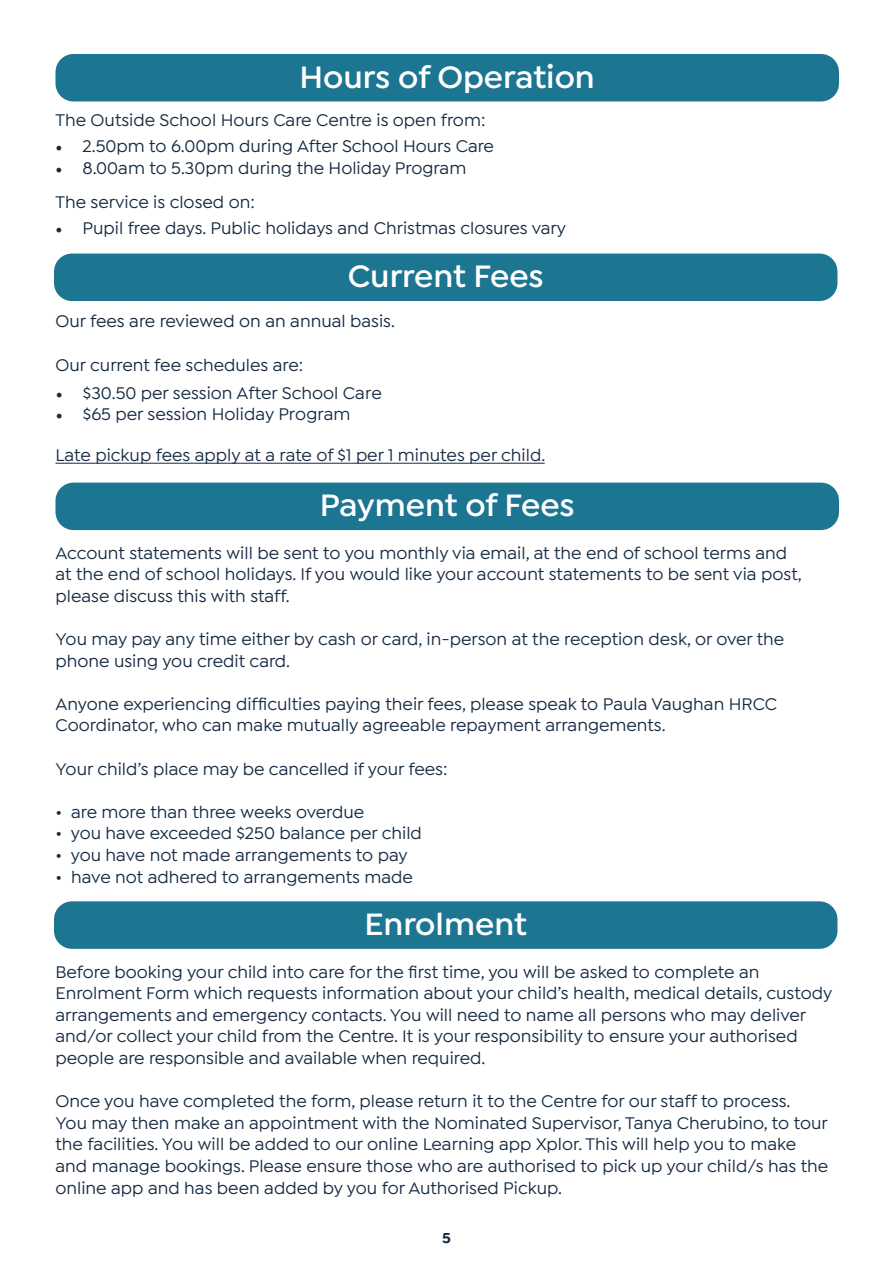
<style>
.page{position:relative;width:893px;height:1263px;background:#fff}
.page>*{position:absolute;margin:0;border:0;box-sizing:border-box;transform-origin:0 0}
.t1{font:600 33px "Isidora Sans";color:#fff}
.t2{font:500 18px/21.6px "Isidora Sans";color:#162b42}
.t3{font:700 15px "Isidora Sans";color:#162b42}
.s1{font-family:"Minion Pro";font-weight:400}
</style>
<div class="page">
<div style="left:56px;top:54px;width:783px;height:47px;background:#1c7591;border-radius:18px"></div>
<div style="left:54px;top:254px;width:783px;height:47px;background:#1c7591;border-radius:18px"></div>
<hr style="left:56px;top:463px;width:489px;height:1px;background:#162b42">
<div style="left:56px;top:483px;width:783px;height:47px;background:#1c7591;border-radius:18px"></div>
<div style="left:54px;top:901px;width:783px;height:48px;background:#1c7591;border-radius:18px"></div>
<p class="t1" style="left:300px;top:57px;width:297px">Hours of Operation</p>
<p class="t2" style="left:56px;top:110px;width:431px">The Outside School Hours Care Centre is open from:</p>
<p class="t2" style="left:56px;top:136px;width:440px"><span class="s1">•</span> 2.50pm to 6.00pm during After School Hours Care</p>
<p class="t2" style="left:56px;top:157px;width:412px"><span class="s1">•</span> 8.00am to 5.30pm during the Holiday Program</p>
<p class="t2" style="left:56px;top:191px;width:201px">The service is closed on:</p>
<p class="t2" style="left:56px;top:217px;width:512px"><span class="s1">•</span> Pupil free days. Public holidays and Christmas closures vary</p>
<p class="t1" style="left:348px;top:257px;width:198px">Current Fees</p>
<p class="t2" style="left:56px;top:311px;width:341px">Our fees are reviewed on an annual basis.</p>
<p class="t2" style="left:56px;top:354px;width:249px">Our current fee schedules are:</p>
<p class="t2" style="left:56px;top:382px;width:327px"><span class="s1">•</span> $30.50 per session After School Care</p>
<p class="t2" style="left:56px;top:403px;width:296px"><span class="s1">•</span> $65 per session Holiday Program</p>
<p class="t2" style="left:56px;top:445px;width:491px">Late pickup fees apply at a rate of $1 per 1 minutes per child.</p>
<p class="t1" style="left:320px;top:486px;width:257px">Payment of Fees</p>
<p class="t2" style="left:56px;top:542px;width:748px">Account statements will be sent to you monthly via email, at the end of school terms and at the end of school holidays. If you would like your account statements to be sent via post, please discuss this with staff.</p>
<p class="t2" style="left:56px;top:628px;width:730px">You may pay any time either by cash or card, in-person at the reception desk, or over the phone using you credit card.</p>
<p class="t2" style="left:56px;top:693px;width:723px">Anyone experiencing difficulties paying their fees, please speak to Paula Vaughan HRCC<br>Coordinator, who can make mutually agreeable repayment arrangements.</p>
<p class="t2" style="left:56px;top:758px;width:394px">Your child’s place may be cancelled if your fees:</p>
<p class="t2" style="left:56px;top:801px;width:310px">• are more than three weeks overdue</p>
<p class="t2" style="left:56px;top:823px;width:368px">• you have exceeded $250 balance per child</p>
<p class="t2" style="left:56px;top:844px;width:354px">• you have not made arrangements to pay</p>
<p class="t2" style="left:56px;top:866px;width:359px">• have not adhered to arrangements made</p>
<p class="t1" style="left:365px;top:905px;width:164px">Enrolment</p>
<p class="t2" style="left:56px;top:961px;width:778px">Before booking your child into care for the first time, you will be asked to complete an<br>Enrolment Form which requests information about your child’s health, medical details, custody arrangements and emergency contacts. You will need to name all persons who may deliver</p>
<p class="t2" style="left:56px;top:1026px;width:744px">and/or collect your child from the Centre. It is your responsibility to ensure your authorised</p>
<p class="t2" style="left:56px;top:1047px;width:431px">people are responsible and available when required.</p>
<p class="t2" style="left:56px;top:1090px;width:736px">Once you have completed the form, please return it to the Centre for our staff to process.</p>
<p class="t2" style="left:56px;top:1112px;width:774px">You may then make an appointment with the Nominated Supervisor, Tanya Cherubino, to tour the facilities. You will be added to our online Learning app Xplor. This will help you to make and manage bookings. Please ensure those who are authorised to pick up your child/s has the online app and has been added by you for Authorised Pickup.</p>
<p class="t3" style="left:442px;top:1229px;width:10px">5</p>
</div>
